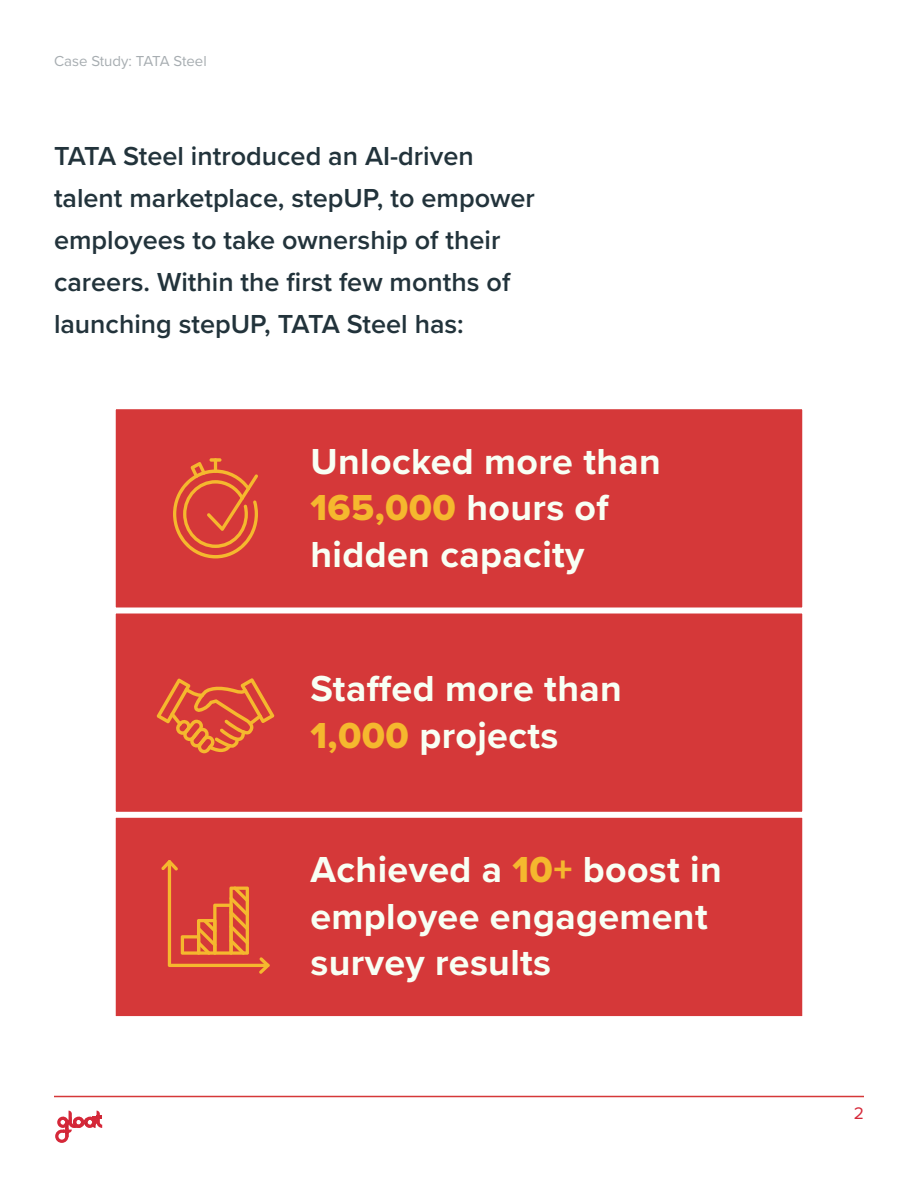
<style>
.page{position:relative;width:918px;height:1188px;background:#fff}
.page>*{position:absolute;margin:0;border:0;box-sizing:border-box;transform-origin:0 0}
.t1{font:700 37.5px/46.5px "Proxima Nova";letter-spacing:.01em;color:#f8fff4}
.t2{font:37.5px "Proxima Nova Extrabld";letter-spacing:.01em;color:#f5b82e}
.t3{font:600 27px/42px "Proxima Nova";color:#22333b}
.t4{font:17.4px "Proxima Nova";color:#d52839}
.t5{font:15px "Proxima Nova";color:#a7adb1}
.s1{font-family:"Proxima Nova";font-weight:700;color:#f8fff4}
.s2{font-family:"Proxima Nova Extrabld";font-weight:400;color:#f5b82e}
</style>
<div class="page">
<hr style="left:54px;top:1096px;width:810px;height:1px;background:#d53839">
<svg style="left:55px;top:1111px;width:47px;height:32px"></svg>
<div style="left:113px;top:406px;width:692px;height:205px;background:#d53839;border:3px solid #fff"></div>
<div style="left:113px;top:611px;width:692px;height:204px;background:#d53839;border:3px solid #fff"></div>
<div style="left:113px;top:815px;width:692px;height:204px;background:#d53839;border:3px solid #fff"></div>
<svg style="left:157px;top:678px;width:118px;height:75px"></svg>
<svg style="left:161px;top:860px;width:109px;height:114px"></svg>
<svg style="left:210px;top:458px;width:12px;height:4px"></svg>
<svg style="left:173px;top:462px;width:85px;height:96px"></svg>
<p class="t5" style="left:54px;top:50px;width:154px">Case Study: TATA Steel</p>
<p class="t3" style="left:54px;top:135px;width:482px">TATA Steel introduced an AI-driven talent marketplace, stepUP to, empower employees to take ownership of their careers. Within the first few months of launching stepUP, TATA Steel has:</p>
<h1 class="t1" style="left:311px;top:437px;width:352px">Unlocked more than</h1>
<h1 class="t2" style="left:311px;top:480px;width:300px">165,000 <span class="s1">hours of</span></h1>
<h1 class="t1" style="left:311px;top:530px;width:275px">hidden capacity</h1>
<h1 class="t1" style="left:311px;top:665px;width:313px">Staffed more than<br><span class="s2">1,000</span> projects</h1>
<h1 class="t1" style="left:311px;top:846px;width:413px">Achieved a <span class="s2">10+</span> boost in employee engagement survey results</h1>
<p class="t4" style="left:854px;top:1100px;width:12px">2</p>
</div>
